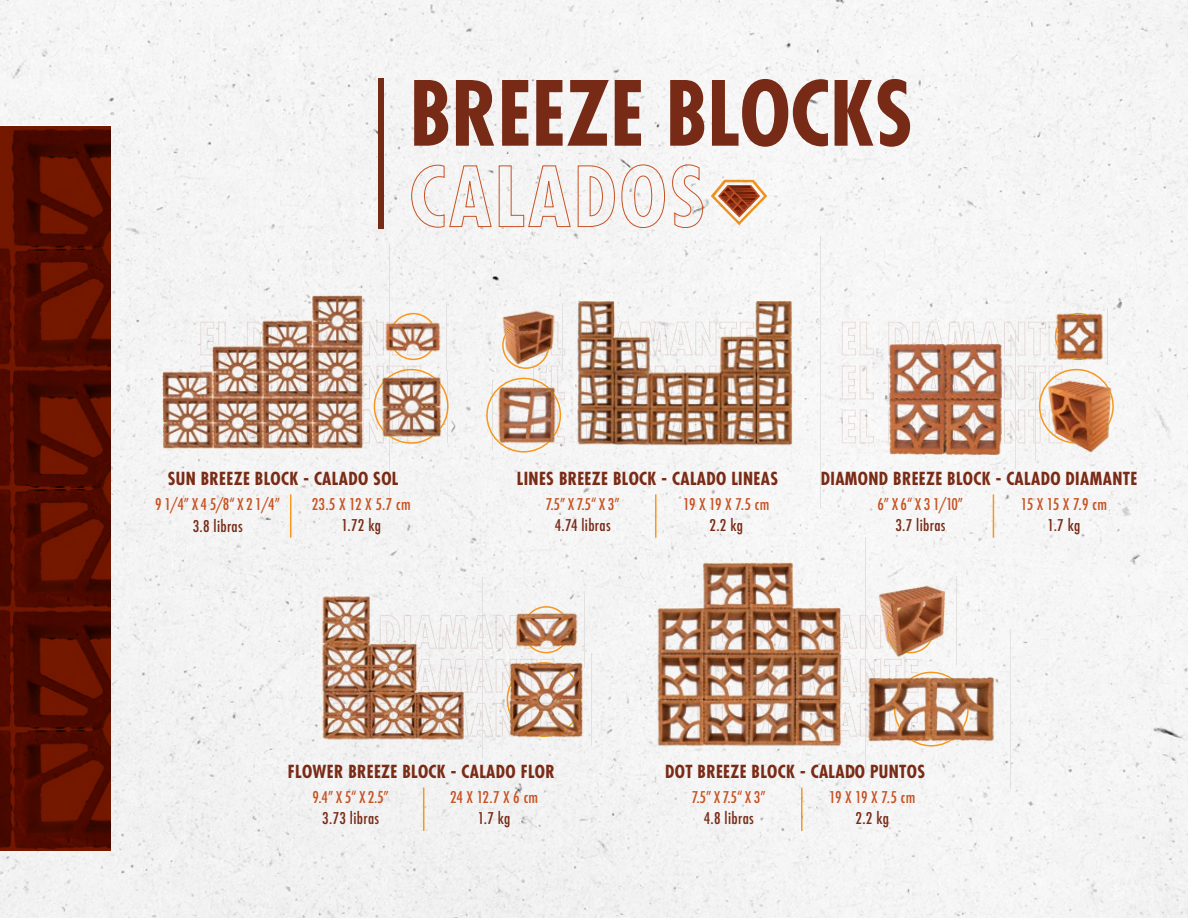
<style>
.page{position:relative;width:1188px;height:918px;background:#fff}
.page>*{position:absolute;margin:0;border:0;box-sizing:border-box;transform-origin:0 0}
.t1{font:700 condensed 87.15px "Futura";color:#772a16}
.t2{font:700 condensed 17.55px "Futura";letter-spacing:.02em;color:#7a2b16}
.t3{font:500 condensed 15.75px "Futura";letter-spacing:-.04em;color:#c75222}
.t4{font:500 condensed 15.75px "Futura";letter-spacing:.02em;color:#772a16}
</style>
<div class="page">
<div style="left:1px;top:0;width:1187px;height:918px;background:#f4f4f4"></div>
<svg style="left:0;top:126px;width:111px;height:724px;background:#570d00"></svg>
<img style="left:550px;top:236px;width:271px;height:271px">
<hr style="left:290px;top:494px;width:1px;height:44px;background:#f8971d">
<svg style="left:711px;top:180px;width:56px;height:45px"></svg>
<svg style="left:411px;top:164px;width:81px;height:64px"></svg>
<svg style="left:498px;top:165px;width:73px;height:62px"></svg>
<svg style="left:577px;top:163px;width:38px;height:64px"></svg>
<svg style="left:621px;top:164px;width:44px;height:64px"></svg>
<svg style="left:672px;top:164px;width:31px;height:64px"></svg>
<div style="left:378px;top:78px;width:5px;height:151px;background:#772a16"></div>
<img style="left:390px;top:370px;width:57px;height:72px">
<img style="left:390px;top:303px;width:57px;height:67px">
<svg style="left:563px;top:322px;width:2px;height:33px"></svg>
<svg style="left:580px;top:321px;width:20px;height:34px"></svg>
<div style="left:604px;top:322px;width:7px;height:33px;border:1px solid #7a2b16"></div>
<svg style="left:613px;top:322px;width:141px;height:33px"></svg>
<svg style="left:533px;top:366px;width:32px;height:33px"></svg>
<svg style="left:580px;top:364px;width:20px;height:35px"></svg>
<div style="left:604px;top:366px;width:7px;height:33px;border:1px solid #7a2b16"></div>
<svg style="left:613px;top:366px;width:141px;height:33px;background:#b39078"></svg>
<svg style="left:561px;top:410px;width:4px;height:33px"></svg>
<svg style="left:580px;top:408px;width:20px;height:35px"></svg>
<div style="left:604px;top:410px;width:7px;height:33px;border:1px solid #7a2b16"></div>
<svg style="left:613px;top:410px;width:141px;height:33px;background:#ae8970"></svg>
<hr style="left:655px;top:494px;width:2px;height:44px;background:#f8971d">
<div style="left:486px;top:378px;width:75px;height:75px;border:2px solid #f8971d;border-radius:50%"></div>
<img style="left:135px;top:244px;width:255px;height:255px">
<svg style="left:842px;top:322px;width:32px;height:33px"></svg>
<svg style="left:888px;top:321px;width:21px;height:8px"></svg>
<svg style="left:922px;top:322px;width:130px;height:33px"></svg>
<svg style="left:842px;top:366px;width:32px;height:33px"></svg>
<svg style="left:1015px;top:366px;width:48px;height:33px"></svg>
<svg style="left:842px;top:410px;width:32px;height:33px"></svg>
<svg style="left:1015px;top:410px;width:20px;height:33px"></svg>
<hr style="left:993px;top:494px;width:1px;height:44px;background:#f8971d">
<svg style="left:483px;top:615px;width:25px;height:34px"></svg>
<svg style="left:483px;top:659px;width:18px;height:34px"></svg>
<svg style="left:483px;top:703px;width:18px;height:34px"></svg>
<hr style="left:423px;top:788px;width:1px;height:43px;background:#f8971d">
<hr style="left:801px;top:788px;width:2px;height:43px;background:#f8971d">
<img style="left:493px;top:381px;width:68px;height:68px">
<img style="left:494px;top:303px;width:69px;height:69px">
<img style="left:1052px;top:309px;width:56px;height:55px">
<img style="left:875px;top:329px;width:140px;height:140px">
<img style="left:1035px;top:372px;width:89px;height:89px">
<img style="left:508px;top:592px;width:76px;height:62px">
<img style="left:303px;top:578px;width:180px;height:180px">
<img style="left:501px;top:654px;width:91px;height:91px">
<img style="left:633px;top:538px;width:233px;height:232px">
<img style="left:852px;top:630px;width:159px;height:158px">
<img style="left:867px;top:576px;width:89px;height:89px">
<h1 class="t1" style="left:410px;top:57px;width:505px">BREEZE BLOCKS</h1>
<p class="t2" style="left:168px;top:467px;width:232px">SUN BREEZE BLOCK - CALADO SOL</p>
<p class="t3" style="left:155px;top:494px;width:126px">9 1/4” X 4 5/8“ X 2 1/4”</p>
<p class="t4" style="left:193px;top:516px;width:52px">3.8 libras</p>
<p class="t4" style="left:341px;top:515px;width:41px">1.72 kg</p>
<p class="t3" style="left:312px;top:494px;width:100px">23.5 X 12 X 5.7 cm</p>
<p class="t2" style="left:517px;top:467px;width:263px">LINES BREEZE BLOCK - CALADO LINEAS</p>
<p class="t3" style="left:546px;top:494px;width:76px">7.5” X 7.5“ X 3”</p>
<p class="t4" style="left:555px;top:515px;width:57px">4.74 libras</p>
<p class="t4" style="left:710px;top:515px;width:35px">2.2 kg</p>
<p class="t3" style="left:683px;top:494px;width:88px">19 X 19 X 7.5 cm</p>
<p class="t2" style="left:821px;top:467px;width:318px">DIAMOND BREEZE BLOCK - CALADO DIAMANTE</p>
<p class="t3" style="left:877px;top:494px;width:88px">6” X 6“ X 3 1/10”</p>
<p class="t4" style="left:895px;top:515px;width:52px">3.7 libras</p>
<p class="t4" style="left:1048px;top:515px;width:34px">1.7 kg</p>
<p class="t3" style="left:1021px;top:494px;width:88px">15 X 15 X 7.9 cm</p>
<p class="t2" style="left:288px;top:760px;width:268px">FLOWER BREEZE BLOCK - CALADO FLOR</p>
<p class="t3" style="left:312px;top:787px;width:78px">9.4” X 5“ X 2.5”</p>
<p class="t4" style="left:322px;top:808px;width:58px">3.73 libras</p>
<p class="t4" style="left:478px;top:808px;width:34px">1.7 kg</p>
<p class="t3" style="left:450px;top:787px;width:89px">24 X 12.7 X 6 cm</p>
<p class="t2" style="left:665px;top:760px;width:261px">DOT BREEZE BLOCK - CALADO PUNTOS</p>
<p class="t3" style="left:692px;top:787px;width:76px">7.5” X 7.5“ X 3”</p>
<p class="t4" style="left:704px;top:808px;width:52px">4.8 libras</p>
<p class="t4" style="left:856px;top:808px;width:35px">2.2 kg</p>
<p class="t3" style="left:829px;top:787px;width:88px">19 X 19 X 7.5 cm</p>
</div>
